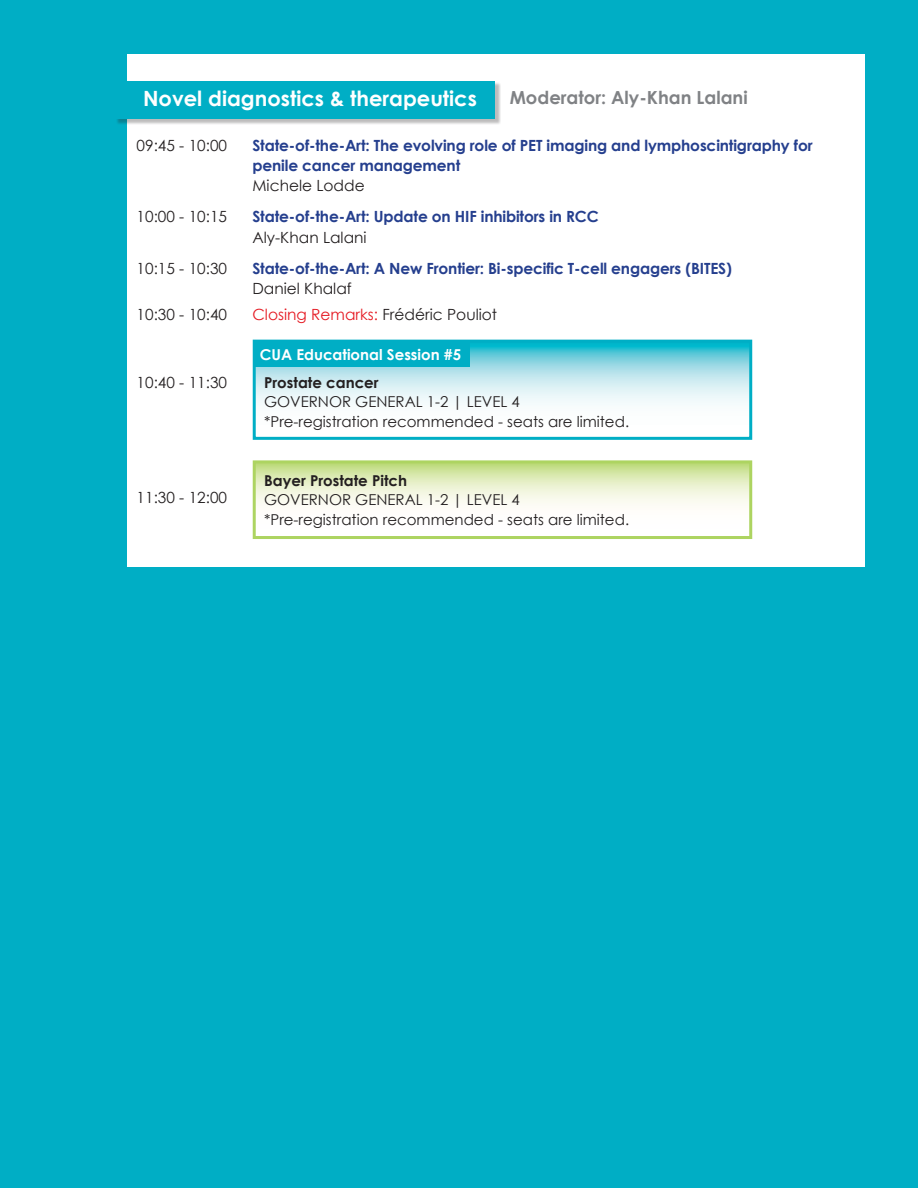
<style>
.page{position:relative;width:918px;height:1188px;background:#00aec5}
.page>*{position:absolute;margin:0;border:0;box-sizing:border-box;transform-origin:0 0}
.t1{font:700 21px "Century Gothic";color:#fff}
.t2{font:700 18px "Century Gothic";color:#808285}
.t3{font:700 15.45px/20.2px "Century Gothic";letter-spacing:-.01em;color:#253f8e}
.t4{font:15.45px "Century Gothic";color:#231f20}
.t5{font:15.45px "Century Gothic";color:#e51a23}
.t6{font:15px "Century Gothic";color:#231f20}
.t7{font:700 15px "Century Gothic";color:#231f20}
.t8{font:700 15px "Century Gothic";color:#fff}
.s1{font-weight:400;color:#231f20}
.s2{color:#231f20}
</style>
<div class="page">
<div style="left:127px;top:54px;width:738px;height:513px;background:#fff"></div>
<svg style="left:257px;top:344px;width:491px;height:61px"></svg>
<div style="left:253px;top:340px;width:499px;height:100px;border:3px solid #00aec5"></div>
<svg style="left:257px;top:464px;width:491px;height:41px"></svg>
<div style="left:253px;top:460px;width:499px;height:79px;border:3px solid #add461"></div>
<div style="left:254px;top:340px;width:216px;height:27px;background:#00aec5"></div>
<div style="left:116px;top:83px;width:385px;height:42px;background:#231f20;opacity:.3"></div>
<div style="left:114px;top:81px;width:381px;height:38px;background:#00aec5"></div>
<p class="t1" style="left:143px;top:86px;width:335px">Novel diagnostics &amp; therapeutics</p>
<p class="t2" style="left:510px;top:86px;width:239px">Moderator: Aly-Khan Lalani</p>
<p class="t4" style="left:137px;top:134px;width:92px">09:45 - 10:00</p>
<p class="t3" style="left:252px;top:135px;width:562px">State-of-the-Art: The evolving role of PET imaging and lymphoscintigraphy for penile cancer management<br><span class="s1">Michele Lodde</span></p>
<p class="t4" style="left:137px;top:206px;width:92px">10:00 - 10:15</p>
<p class="t3" style="left:252px;top:206px;width:348px">State-of-the-Art: Update on HIF inhibitors in RCC<br><span class="s1">Aly-Khan Lalani</span></p>
<p class="t4" style="left:137px;top:257px;width:92px">10:15 - 10:30</p>
<p class="t3" style="left:252px;top:258px;width:481px">State-of-the-Art: A New Frontier: Bi-specific T-cell engagers (BITES)<br><span class="s1">Daniel Khalaf</span></p>
<p class="t4" style="left:137px;top:303px;width:92px">10:30 - 10:40</p>
<p class="t5" style="left:252px;top:303px;width:246px">Closing Remarks: <span class="s2">Frédéric Pouliot</span></p>
<p class="t4" style="left:137px;top:372px;width:92px">10:40 - 11:30</p>
<p class="t4" style="left:137px;top:487px;width:92px">11:30 - 12:00</p>
<p class="t8" style="left:260px;top:345px;width:203px">CUA Educational Session #5</p>
<p class="t7" style="left:264px;top:373px;width:116px">Prostate cancer</p>
<p class="t6" style="left:264px;top:391px;width:257px">GOVERNOR GENERAL 1-2 | LEVEL 4</p>
<p class="t6" style="left:264px;top:411px;width:367px">*Pre-registration recommended - seats are limited.</p>
<p class="t7" style="left:264px;top:471px;width:145px">Bayer Prostate Pitch</p>
<p class="t6" style="left:264px;top:489px;width:257px">GOVERNOR GENERAL 1-2 | LEVEL 4</p>
<p class="t6" style="left:264px;top:509px;width:367px">*Pre-registration recommended - seats are limited.</p>
</div>
